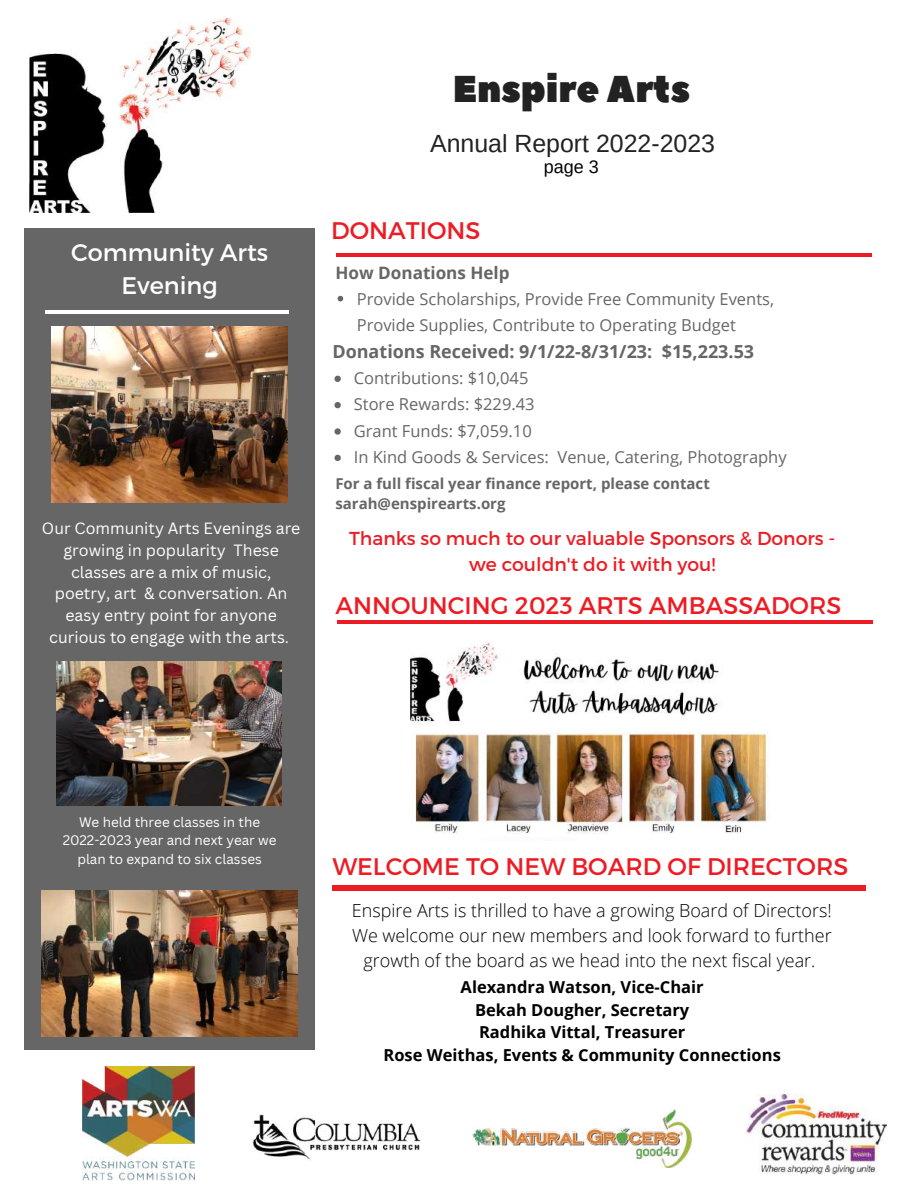
<style>
.page{position:relative;width:918px;height:1188px;background:#fff}
.page>*{position:absolute;margin:0;border:0;box-sizing:border-box;transform-origin:0 0}
.t1{font:37.35px "Peace Sans";color:#222}
.t2{font:24.9px "Arimo";color:#222}
.t3{font:24px "Montserrat";color:#ed1c24}
.t4{font:24px/32.7px "Montserrat";color:#fff;text-align:center}
.t5{font:18.75px/25.8px "Montserrat";color:#ed1c24;text-align:center}
.t6{font:300 18px/24.8px "Open Sans";color:#000;text-align:center}
.t7{font:700 18px "Open Sans";color:#666}
.t8{font:18px "Arimo";color:#000}
.t9{font:700 17.1px "Open Sans";color:#666}
.t10{font:16.5px/26.4px "Open Sans";color:#666}
.t11{font:700 16.5px/22.5px "Open Sans";color:#000;text-align:center}
.t12{font:15.9px/21.8px "Canva Sans";color:#fff;text-align:center}
.t13{font:700 15px/20.2px "Open Sans";color:#666}
.t14{font:13.5px/18.5px "Canva Sans";color:#fff;text-align:center}
</style>
<div class="page">
<div style="left:25px;top:229px;width:290px;height:821px;background:#666"></div>
<hr style="left:45px;top:310px;width:243px;height:4px;background:#fff">
<hr style="left:337px;top:253px;width:535px;height:4px;background:#ed1c24">
<img style="left:29px;top:18px;width:222px;height:195px">
<div style="left:332px;top:885px;width:534px;height:5px;background:#ed1c24"></div>
<hr style="left:337px;top:620px;width:535px;height:3px;background:#ed1c24">
<img style="left:411px;top:641px;width:360px;height:193px">
<img style="left:253px;top:1114px;width:168px;height:46px">
<img style="left:52px;top:326px;width:235px;height:177px">
<img style="left:41px;top:891px;width:257px;height:145px">
<img style="left:57px;top:662px;width:225px;height:143px">
<img style="left:472px;top:1109px;width:220px;height:59px">
<img style="left:83px;top:1066px;width:111px;height:115px">
<img style="left:746px;top:1094px;width:141px;height:80px">
<svg style="left:338px;top:296px;width:5px;height:5px"></svg>
<svg style="left:334px;top:376px;width:7px;height:6px"></svg>
<svg style="left:334px;top:402px;width:7px;height:6px"></svg>
<svg style="left:334px;top:428px;width:7px;height:7px"></svg>
<svg style="left:334px;top:455px;width:7px;height:6px"></svg>
<h3 class="t4" style="left:71px;top:235px;width:199px">Community Arts<br>Evening</h3>
<p class="t12" style="left:42px;top:517px;width:260px">Our Community Arts Evenings are growing in popularity These classes are a mix of music, poetry, art &amp; conversation. An easy entry point for anyone curious to engage with the arts.</p>
<h1 class="t1" style="left:453px;top:65px;width:239px">Enspire Arts</h1>
<h2 class="t2" style="left:430px;top:129px;width:287px">Annual Report 2022-2023</h2>
<h3 class="t3" style="left:331px;top:215px;width:151px">DONATIONS</h3>
<p class="t8" style="left:544px;top:157px;width:57px">page 3</p>
<p class="t9" style="left:335px;top:261px;width:176px">How Donations Help</p>
<p class="t10" style="left:357px;top:286px;width:419px;line-height:25.8px">Provide Scholarships, Provide Free Community Events,<br>Provide Supplies, Contribute to Operating Budget</p>
<p class="t7" style="left:332px;top:339px;width:423px">Donations Received: 9/1/22-8/31/23: $15,223.53</p>
<p class="t10" style="left:354px;top:364px;width:434px">Contributions: $10,045<br>Store Rewards: $229.43<br>Grant Funds: $7,059.10<br>In Kind Goods &amp; Services: Venue, Catering, Photography</p>
<p class="t13" style="left:335px;top:473px;width:376px">For a full fiscal year finance report, please contact sarah@enspirearts.org</p>
<p class="t5" style="left:349px;top:525px;width:488px">Thanks so much to our valuable Sponsors &amp; Donors - we couldn't do it with you!</p>
<h3 class="t3" style="left:335px;top:590px;width:508px">ANNOUNCING 2023 ARTS AMBASSADORS</h3>
<p class="t14" style="left:63px;top:813px;width:215px">We held three classes in the<br>2022-2023 year and next year we plan to expand to six classes</p>
<h3 class="t3" style="left:332px;top:851px;width:517px">WELCOME TO NEW BOARD OF DIRECTORS</h3>
<p class="t6" style="left:352px;top:898px;width:481px">Enspire Arts is thrilled to have a growing Board of Directors!<br>We welcome our new members and look forward to further growth of the board as we head into the next fiscal year.</p>
<p class="t11" style="left:384px;top:975px;width:399px">Alexandra Watson, Vice-Chair<br>Bekah Dougher, Secretary<br>Radhika Vittal, Treasurer<br>Rose Weithas, Events &amp; Community Connections</p>
</div>
